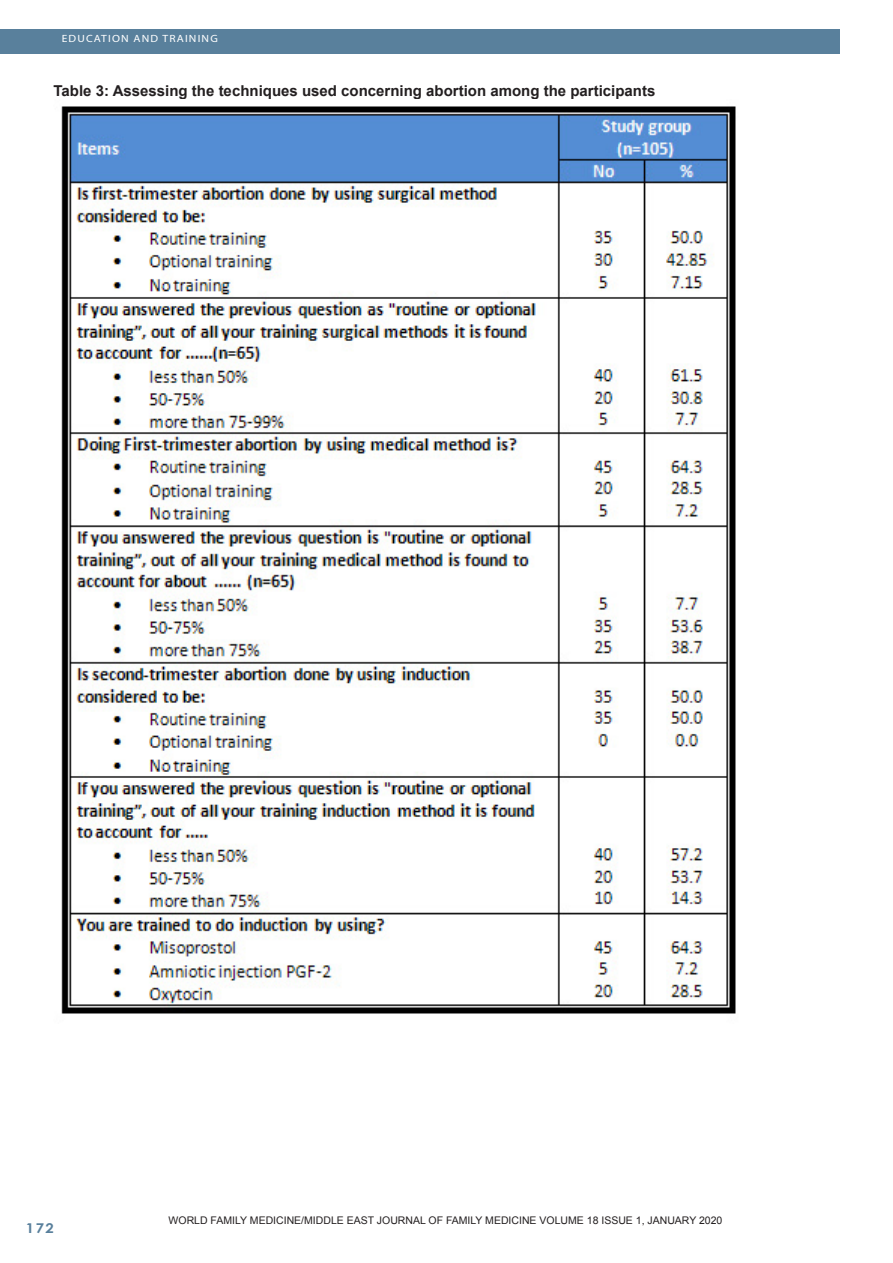
<style>
.page{position:relative;width:893px;height:1263px;background:#fff}
.page>*{position:absolute;margin:0;border:0;box-sizing:border-box;transform-origin:0 0}
.t1{font:700 15px "Arial";color:#231f20}
.t2{font:700 13.5px "Century Gothic";color:#59809c;scale:1.1 1}
.Footnote_Text{font:10.5px "Arial";color:#231f20}
.t3{font:10.5px "Myriad";letter-spacing:.1em;color:#fff;scale:1.1 1}
</style>
<div class="page">
<div style="left:0;top:30px;width:840px;height:24px;background:#59809c"></div>
<img style="left:61px;top:106px;width:675px;height:908px">
<p class="t3" style="left:62px;top:34px;width:143px">EDUCATION AND TRAINING</p>
<p class="t1" style="left:54px;top:81px;width:603px">Table 3: Assessing the techniques used concerning abortion among the participants</p>
<p class="t2" style="left:26px;top:1217px;width:27px">172</p>
<p class="Footnote_Text" style="left:169px;top:1214px;width:555px">WORLD FAMILY MEDICINE/MIDDLE EAST JOURNAL OF FAMILY MEDICINE VOLUME 18 ISSUE 1, JANUARY 2020</p>
</div>
